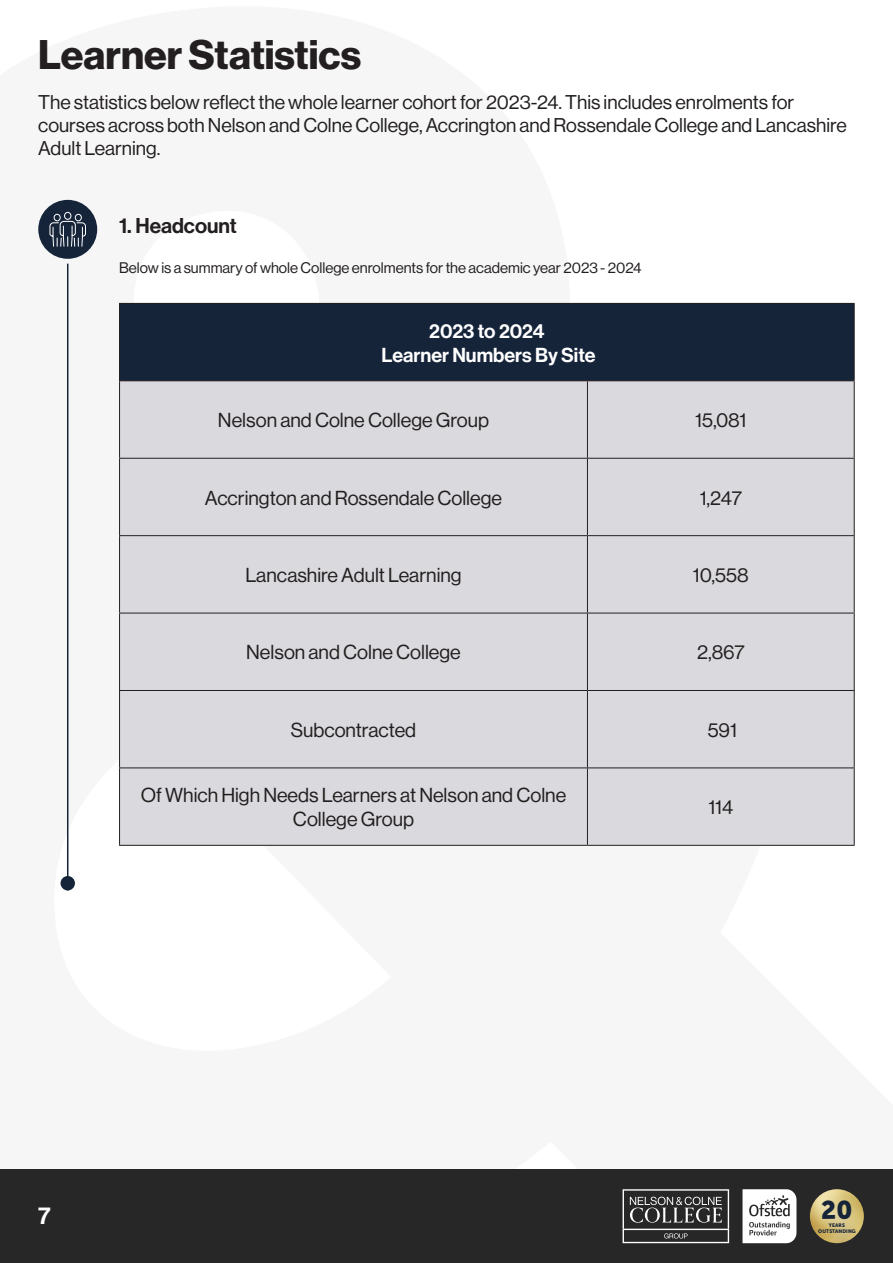
<style>
.page{position:relative;width:893px;height:1263px;background:#fff}
.page>*{position:absolute;margin:0;border:0;box-sizing:border-box;transform-origin:0 0}
.t1{font:40.5px "N Haas Grotesk DS Pro 75 Bd";color:#231f20}
.t2{font:24px "N Haas Grotesk DS Pro 65 Md";color:#fff}
.t3{font:21px "N Haas Grotesk DS Pro 65 Md";color:#231f20}
.t4{font:19.8px/23.7px "N Haas Grotesk DS Pro 55 Rg";color:#231f20;text-align:center}
.t5{font:19.8px "N Haas Grotesk DS Pro 65 Md";color:#fff}
.t6{font:19.5px/23.4px "N Haas Grotesk DS Pro 55 Rg";color:#231f20}
.t7{font:15px "N Haas Grotesk DS Pro 55 Rg";color:#231f20}
.t8{font:5.1px/6.1px "Museo Sans 900";color:#16243a;text-align:center}
</style>
<div class="page">
<div style="left:0;top:1169px;width:893px;height:94px;background:#282727"></div>
<svg style="left:742px;top:1189px;width:54px;height:54px;background:#dadada"></svg>
<svg style="left:623px;top:1189px;width:106px;height:54px"></svg>
<img style="left:810px;top:1189px;width:54px;height:54px">
<div style="left:120px;top:303px;width:734px;height:78px;background:#16243a"></div>
<div style="left:120px;top:381px;width:734px;height:464px;background:#dad9dd"></div>
<hr style="left:119px;top:303px;width:468px;height:1px;background:#231f20">
<hr style="left:119px;top:304px;width:1px;height:76px;background:#231f20">
<hr style="left:587px;top:303px;width:268px;height:1px;background:#231f20">
<hr style="left:854px;top:304px;width:1px;height:76px;background:#231f20">
<hr style="left:119px;top:380px;width:468px;height:1px;background:#231f20">
<hr style="left:119px;top:381px;width:1px;height:77px;background:#231f20">
<hr style="left:587px;top:380px;width:268px;height:1px;background:#231f20">
<hr style="left:587px;top:381px;width:1px;height:77px;background:#231f20">
<hr style="left:854px;top:381px;width:1px;height:77px;background:#231f20">
<hr style="left:119px;top:458px;width:468px;height:1px;background:#231f20">
<hr style="left:119px;top:459px;width:1px;height:76px;background:#231f20">
<hr style="left:587px;top:458px;width:268px;height:1px;background:#231f20">
<hr style="left:587px;top:459px;width:1px;height:76px;background:#231f20">
<hr style="left:854px;top:459px;width:1px;height:76px;background:#231f20">
<hr style="left:119px;top:535px;width:468px;height:1px;background:#231f20">
<hr style="left:119px;top:536px;width:1px;height:77px;background:#231f20">
<hr style="left:587px;top:535px;width:268px;height:1px;background:#231f20">
<hr style="left:587px;top:536px;width:1px;height:77px;background:#231f20">
<hr style="left:854px;top:536px;width:1px;height:77px;background:#231f20">
<hr style="left:119px;top:613px;width:468px;height:1px;background:#231f20">
<hr style="left:119px;top:613px;width:1px;height:77px;background:#231f20">
<hr style="left:587px;top:613px;width:268px;height:1px;background:#231f20">
<hr style="left:587px;top:613px;width:1px;height:77px;background:#231f20">
<hr style="left:854px;top:613px;width:1px;height:77px;background:#231f20">
<hr style="left:119px;top:690px;width:468px;height:1px;background:#231f20">
<hr style="left:119px;top:691px;width:1px;height:76px;background:#231f20">
<hr style="left:587px;top:690px;width:268px;height:1px;background:#231f20">
<hr style="left:587px;top:691px;width:1px;height:76px;background:#231f20">
<hr style="left:854px;top:691px;width:1px;height:76px;background:#231f20">
<hr style="left:119px;top:767px;width:468px;height:1px;background:#231f20">
<hr style="left:119px;top:768px;width:1px;height:77px;background:#231f20">
<hr style="left:587px;top:767px;width:268px;height:1px;background:#231f20">
<hr style="left:587px;top:768px;width:1px;height:77px;background:#231f20">
<hr style="left:854px;top:768px;width:1px;height:77px;background:#231f20">
<hr style="left:119px;top:845px;width:468px;height:1px;background:#231f20">
<hr style="left:587px;top:845px;width:268px;height:1px;background:#231f20">
<div style="left:38px;top:200px;width:59px;height:59px;background:#16243a;border-radius:50%"></div>
<svg style="left:49px;top:212px;width:37px;height:35px"></svg>
<hr style="left:67px;top:264px;width:1px;height:626px;background:#16243a">
<div style="left:61px;top:876px;width:14px;height:14px;background:#16243a;border-radius:50%"></div>
<svg style="left:822px;top:1200px;width:29px;height:19px"></svg>
<p class="t1" style="left:38px;top:32px;width:324px">Learner Statistics</p>
<p class="t6" style="left:38px;top:90px;width:810px">The statistics below reflect the whole learner cohort for 2023-24. This includes enrolments for courses across both Nelson and Colne College, Accrington and Rossendale College and Lancashire<br>Adult Learning.</p>
<p class="t3" style="left:119px;top:214px;width:119px">1. Headcount</p>
<p class="t7" style="left:119px;top:259px;width:524px">Below is a summary of whole College enrolments for the academic year 2023 - 2024</p>
<p class="t5" style="left:429px;top:319px;width:117px">2023 to 2024</p>
<p class="t5" style="left:381px;top:343px;width:216px">Learner Numbers By Site</p>
<p class="t4" style="left:218px;top:408px;width:273px">Nelson and Colne College Group</p>
<p class="t4" style="left:695px;top:408px;width:53px">15,081</p>
<p class="t4" style="left:205px;top:486px;width:299px">Accrington and Rossendale College</p>
<p class="t4" style="left:700px;top:486px;width:44px">1,247</p>
<p class="t4" style="left:245px;top:563px;width:218px">Lancashire Adult Learning</p>
<p class="t4" style="left:693px;top:563px;width:57px">10,558</p>
<p class="t4" style="left:246px;top:641px;width:216px">Nelson and Colne College</p>
<p class="t4" style="left:697px;top:641px;width:49px">2,867</p>
<p class="t4" style="left:291px;top:718px;width:127px">Subcontracted</p>
<p class="t4" style="left:708px;top:718px;width:31px">591</p>
<p class="t4" style="left:141px;top:784px;width:427px">Of Which High Needs Learners at Nelson and Colne<br>College Group</p>
<p class="t4" style="left:708px;top:796px;width:26px">114</p>
<p class="t2" style="left:38px;top:1202px;width:14px">7</p>
<p class="t8" style="left:818px;top:1222px;width:39px;rotate:-1deg">YEARS<br>OUTSTANDING</p>
</div>
